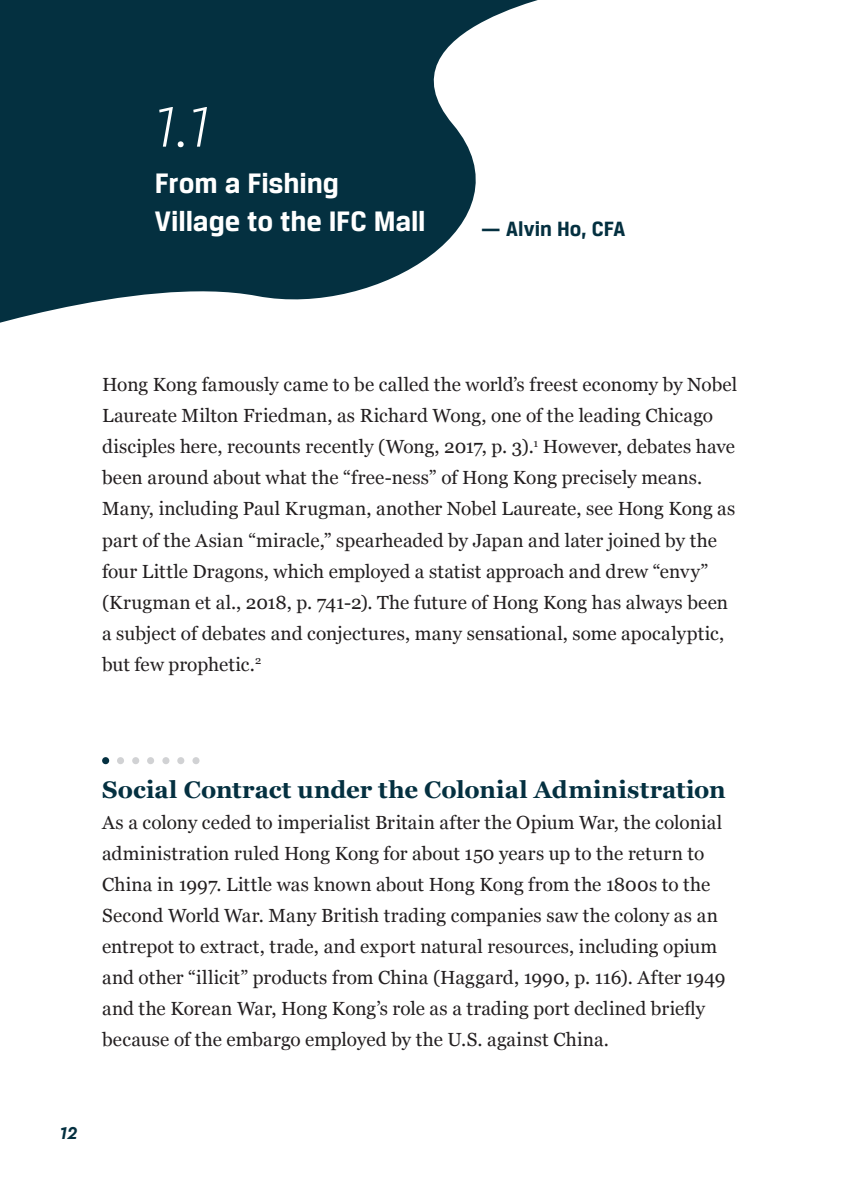
<style>
.page{position:relative;width:851px;height:1191px;background:#fff}
.page>*{position:absolute;margin:0;border:0;box-sizing:border-box;transform-origin:0 0}
.t1{font:italic 300 60px "Cera Pro";color:#fff}
.t2{font:700 30px/38px "CFA Breuer Text";color:#fff}
.t3{font:700 24px "Georgia";color:#043040}
.t4{font:700 22px "CFA Breuer Text";color:#043040;scale:1.5 1}
.t5{font:19px/31px "Georgia";letter-spacing:.005em;color:#231f20}
.t6{font:italic 700 18px "Cera Pro";color:#043040}
</style>
<div class="page">
<svg style="left:0;top:0;width:538px;height:323px;fill:#043040"></svg>
<div style="left:102px;top:757px;width:7px;height:7px;background:#043040;border-radius:50%"></div>
<div style="left:162px;top:757px;width:7px;height:7px;background:#d1d2d4;border-radius:50%"></div>
<div style="left:132px;top:757px;width:7px;height:7px;background:#d1d2d4;border-radius:50%"></div>
<div style="left:192px;top:757px;width:7px;height:7px;background:#d1d2d4;border-radius:50%"></div>
<div style="left:117px;top:757px;width:7px;height:7px;background:#d1d2d4;border-radius:50%"></div>
<div style="left:177px;top:757px;width:7px;height:7px;background:#d1d2d4;border-radius:50%"></div>
<div style="left:147px;top:757px;width:7px;height:7px;background:#d1d2d4;border-radius:50%"></div>
<h1 class="t1" style="left:153px;top:87px;width:58px">1.1</h1>
<h2 class="t2" style="left:155px;top:163px;width:272px">From a Fishing<br>Village to the IFC Mall</h2>
<p class="t4" style="left:480px;top:217px;width:98px">— Alvin Ho, CFA</p>
<p class="t5" style="left:102px;top:368px;width:636px">Hong Kong famously came to be called the world’s freest economy by Nobel Laureate Milton Friedman, as Richard Wong, one of the leading Chicago disciples here, recounts recently (Wong, 2017, p. 3).<sup>1</sup> However, debates have been around about what the “free-ness” of Hong Kong precisely means.<br>Many, including Paul Krugman, another Nobel Laureate, see Hong Kong as part of the Asian “miracle,” spearheaded by Japan and later joined by the four Little Dragons, which employed a statist approach and drew “envy” (Krugman et al., 2018, p. 741-2). The future of Hong Kong has always been a subject of debates and conjectures, many sensational, some apocalyptic, but few prophetic.<sup>2</sup></p>
<p class="t3" style="left:102px;top:771px;width:625px">Social Contract under the Colonial Administration</p>
<p class="t5" style="left:102px;top:805px;width:625px">As a colony ceded to imperialist Britain after the Opium War, the colonial administration ruled Hong Kong for about 150 years up to the return to China in 1997. Little was known about Hong Kong from the 1800s to the Second World War. Many British trading companies saw the colony as an entrepot to extract, trade, and export natural resources, including opium and other “illicit” products from China (Haggard, 1990, p. 116). After 1949 and the Korean War, Hong Kong’s role as a trading port declined briefly because of the embargo employed by the U.S. against China.</p>
<p class="t6" style="left:60px;top:1121px;width:19px">12</p>
</div>
